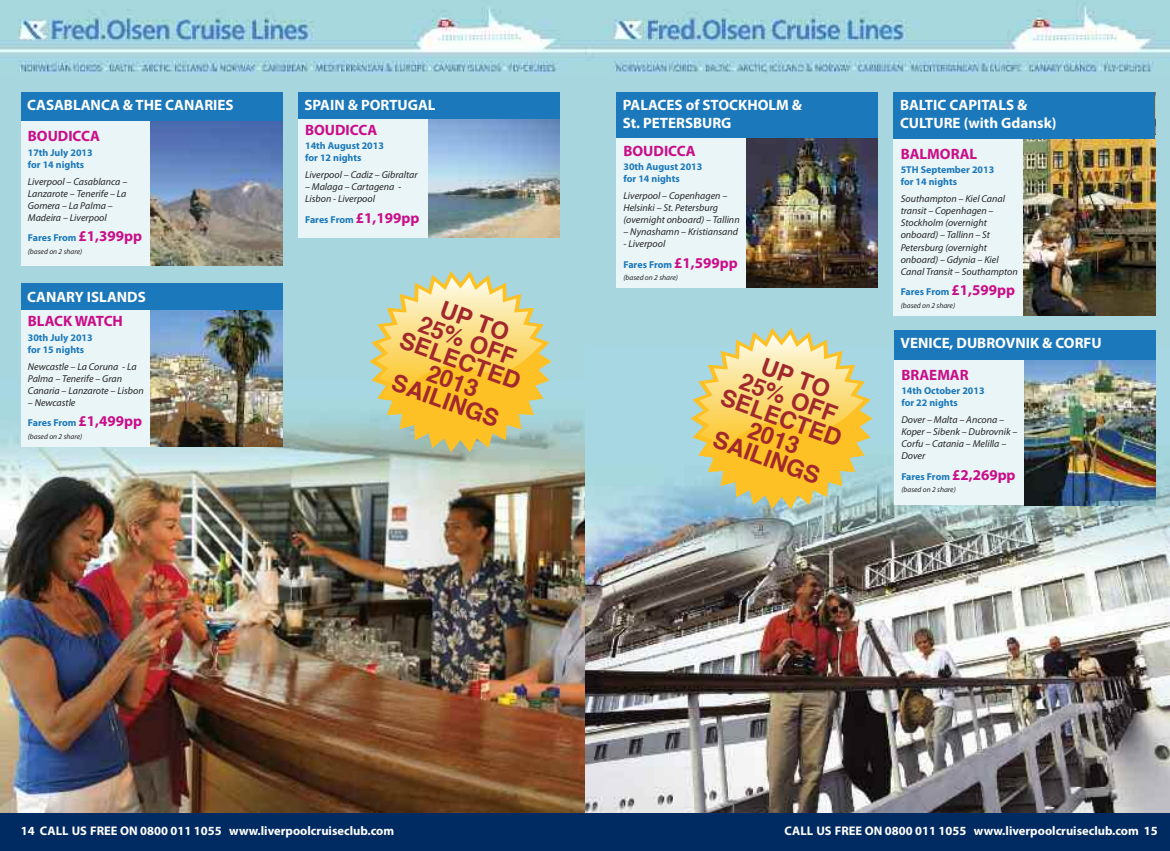
<style>
.page{position:relative;width:1170px;height:851px;background:#fff}
.page>*{position:absolute;margin:0;border:0;box-sizing:border-box;transform-origin:0 0}
.t1{font:700 23.75px/42.5px "Helvetica";color:#a1282c;text-align:center}
.t2{font:700 15px/18px "Myriad Pro";color:#fff}
.t3{font:700 15px "Myriad Pro";color:#ca0d89}
.t4{font:700 12.5px "Myriad Pro";color:#fff}
.t5{font:italic 10px/12px "Myriad Pro";color:#272627}
.t6{font:700 10px/12px "Myriad Pro";color:#1b78ba}
.t7{font:italic 7.5px "Myriad Pro";color:#272627}
.s1{font-size:15px;color:#ca0d89}
.s2{font-weight:700;font-style:normal;color:#1b78ba}
.s3{font-weight:700;font-style:normal;font-size:15px;color:#ca0d89}
</style>
<div class="page">
<div style="left:0;top:0;width:585px;height:850px;background:#a8d6df"></div>
<img style="left:0;top:379px;width:585px;height:434px">
<img style="left:0;top:8px;width:585px;height:65px">
<div style="left:21px;top:92px;width:261px;height:173px;background:#e9f5f7"></div>
<img style="left:151px;top:120px;width:131px;height:145px">
<div style="left:21px;top:92px;width:261px;height:28px;background:#1b78ba"></div>
<div style="left:298px;top:92px;width:261px;height:145px;background:#e9f5f7"></div>
<img style="left:428px;top:118px;width:131px;height:119px">
<div style="left:298px;top:92px;width:261px;height:26px;background:#1b78ba"></div>
<div style="left:21px;top:283px;width:261px;height:164px;background:#e9f5f7"></div>
<img style="left:151px;top:310px;width:131px;height:137px">
<div style="left:21px;top:283px;width:261px;height:27px;background:#1b78ba"></div>
<div style="left:0;top:813px;width:585px;height:37px;background:#002b62"></div>
<div style="left:585px;top:0;width:584px;height:850px;background:#a8d6df"></div>
<img style="left:585px;top:346px;width:584px;height:467px">
<svg style="left:585px;top:6px;width:584px;height:67px"></svg>
<div style="left:616px;top:92px;width:261px;height:195px;background:#e9f5f7"></div>
<img style="left:746px;top:137px;width:131px;height:150px">
<div style="left:616px;top:92px;width:261px;height:45px;background:#1b78ba"></div>
<div style="left:893px;top:92px;width:261px;height:223px;background:#e9f5f7"></div>
<img style="left:1023px;top:138px;width:131px;height:177px">
<div style="left:893px;top:92px;width:261px;height:46px;background:#1b78ba"></div>
<div style="left:894px;top:330px;width:261px;height:175px;background:#e9f5f7"></div>
<img style="left:1024px;top:360px;width:131px;height:145px">
<div style="left:894px;top:330px;width:261px;height:30px;background:#1b78ba"></div>
<div style="left:585px;top:813px;width:584px;height:37px;background:#002b62"></div>
<svg style="left:369px;top:271px;width:182px;height:181px"></svg>
<img style="left:376px;top:277px;width:166px;height:120px">
<svg style="left:690px;top:328px;width:182px;height:180px"></svg>
<img style="left:697px;top:334px;width:166px;height:120px">
<h2 class="t2" style="left:27px;top:97px;width:208px">CASABLANCA &amp; THE CANARIES</h2>
<h2 class="t3" style="left:28px;top:130px;width:74px">BOUDICCA</h2>
<p class="t6" style="left:28px;top:147px;width:66px">17th July 2013 for 14 nights</p>
<p class="t5" style="left:28px;top:176px;width:101px">Liverpool – Casablanca –<br>Lanzarote – Tenerife – La<br>Gomera – La Palma –<br>Madeira – Liverpool</p>
<p class="t6" style="left:28px;top:233px;width:116px">Fares From <span class="s1">£1,399pp</span></p>
<p class="t7" style="left:28px;top:248px;width:56px">(based on 2 share)</p>
<h2 class="t2" style="left:27px;top:289px;width:120px">CANARY ISLANDS</h2>
<h2 class="t3" style="left:28px;top:316px;width:97px">BLACK WATCH</h2>
<p class="t6" style="left:28px;top:332px;width:66px">30th July 2013 for 15 nights</p>
<p class="t5" style="left:28px;top:361px;width:117px">Newcastle – La Coruna - La<br>Palma – Tenerife – Gran<br>Canaria – Lanzarote – Lisbon</p>
<p class="t5" style="left:28px;top:392px;width:116px;line-height:20.8px">– Newcastle<br><span class="s2">Fares From</span> <span class="s3">£1,499pp</span></p>
<p class="t7" style="left:28px;top:433px;width:56px">(based on 2 share)</p>
<h2 class="t2" style="left:304px;top:97px;width:133px">SPAIN &amp; PORTUGAL</h2>
<h2 class="t3" style="left:305px;top:124px;width:74px">BOUDICCA</h2>
<p class="t6" style="left:305px;top:141px;width:80px">14th August 2013 for 12 nights</p>
<p class="t5" style="left:305px;top:170px;width:114px">Liverpool – Cadiz – Gibraltar</p>
<p class="t5" style="left:305px;top:182px;width:97px">– Malaga – Cartagena -<br>Lisbon - Liverpool</p>
<p class="t6" style="left:305px;top:214px;width:116px">Fares From <span class="s1">£1,199pp</span></p>
<h2 class="t2" style="left:622px;top:97px;width:181px">PALACES of STOCKHOLM &amp;<br>St. PETERSBURG</h2>
<h2 class="t3" style="left:623px;top:145px;width:74px">BOUDICCA</h2>
<p class="t6" style="left:623px;top:162px;width:80px">30th August 2013 for 14 nights</p>
<p class="t5" style="left:623px;top:191px;width:118px">Liverpool – Copenhagen –<br>Helsinki – St. Petersburg (overnight onboard) – Tallinn</p>
<p class="t5" style="left:623px;top:227px;width:116px">– Nynashamn – Kristiansand</p>
<p class="t5" style="left:623px;top:234px;width:116px;line-height:20.8px">- Liverpool<br><span class="s2">Fares From</span> <span class="s3">£1,599pp</span></p>
<p class="t7" style="left:623px;top:275px;width:56px">(based on 2 share)</p>
<h1 class="t1" style="left:421px;top:281px;width:128px;rotate:20deg">UP TO<br>SELECTED</h1>
<h1 class="t1" style="left:426px;top:305px;width:103px;rotate:20deg">25% OFF</h1>
<h1 class="t1" style="left:742px;top:338px;width:128px;rotate:20deg">UP TO<br>SELECTED</h1>
<h1 class="t1" style="left:403px;top:353px;width:114px;line-height:21.2px;rotate:20deg">2013<br>SAILINGS</h1>
<h1 class="t1" style="left:747px;top:362px;width:103px;rotate:20deg">25% OFF</h1>
<h1 class="t1" style="left:724px;top:410px;width:114px;line-height:21.2px;rotate:20deg">2013<br>SAILINGS</h1>
<h2 class="t2" style="left:899px;top:97px;width:158px">BALTIC CAPITALS &amp;<br>CULTURE (with Gdansk)</h2>
<h2 class="t3" style="left:900px;top:148px;width:78px">BALMORAL</h2>
<p class="t6" style="left:900px;top:165px;width:95px">5TH September 2013 for 14 nights</p>
<p class="t5" style="left:900px;top:194px;width:118px">Southampton – Kiel Canal transit – Copenhagen –<br>Stockholm (overnight onboard) – Tallinn – St<br>Petersburg (overnight onboard) – Gdynia – Kiel<br>Canal Transit – Southampton</p>
<p class="t6" style="left:900px;top:287px;width:116px">Fares From <span class="s1">£1,599pp</span></p>
<p class="t7" style="left:900px;top:302px;width:56px">(based on 2 share)</p>
<h2 class="t2" style="left:900px;top:335px;width:203px">VENICE, DUBROVNIK &amp; CORFU</h2>
<h2 class="t3" style="left:901px;top:369px;width:69px">BRAEMAR</h2>
<p class="t6" style="left:901px;top:385px;width:85px">14th October 2013 for 22 nights</p>
<p class="t5" style="left:901px;top:414px;width:118px">Dover – Malta – Ancona –<br>Koper – Sibenk – Dubrovnik –<br>Corfu – Catania – Melilla –<br>Dover</p>
<p class="t6" style="left:901px;top:471px;width:116px">Fares From <span class="s1">£2,269pp</span></p>
<p class="t7" style="left:901px;top:486px;width:56px">(based on 2 share)</p>
<p class="t4" style="left:21px;top:825px;width:375px">14 CALL US FREE ON 0800 011 1055 www.liverpoolcruiseclub.com</p>
<p class="t4" style="left:784px;top:825px;width:375px">CALL US FREE ON 0800 011 1055 www.liverpoolcruiseclub.com 15</p>
</div>
